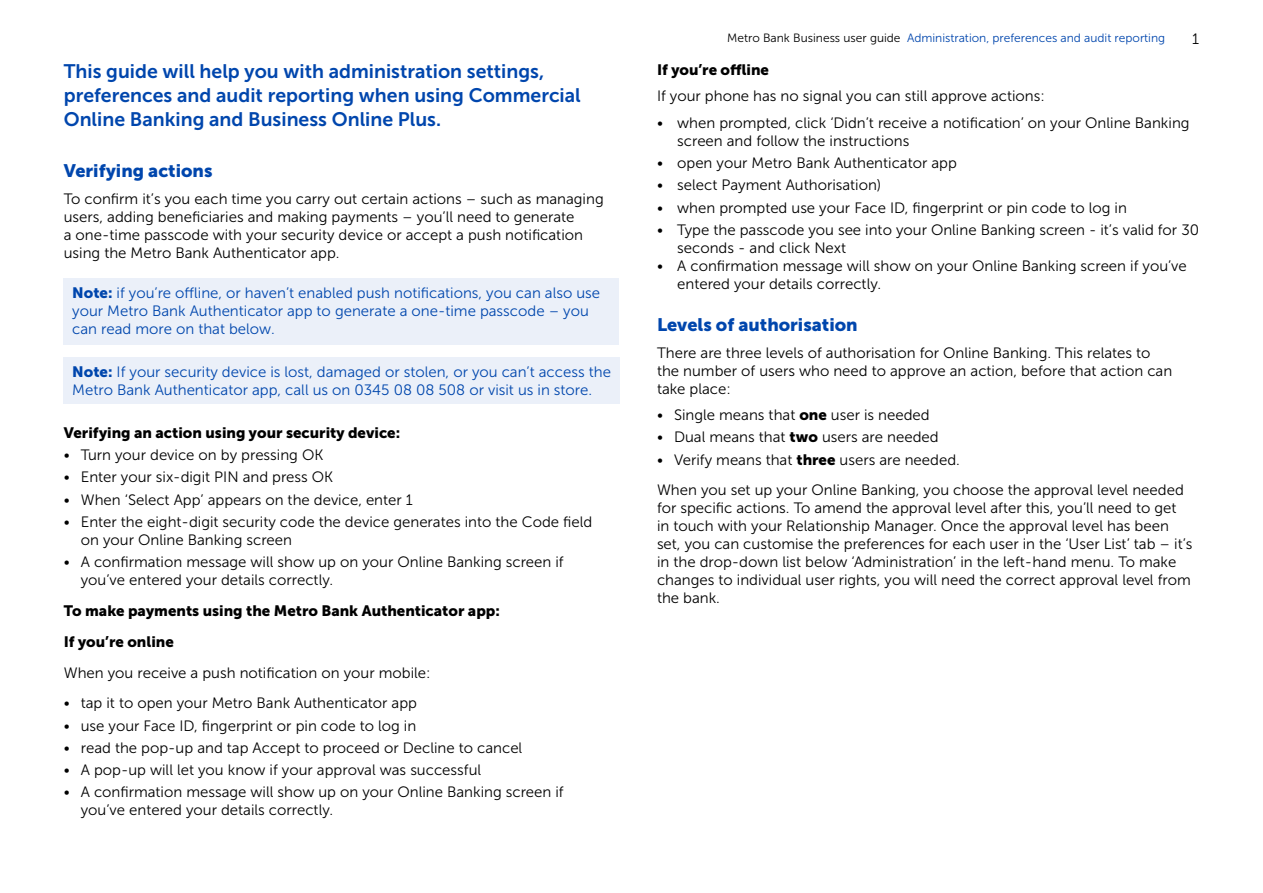
<style>
.page{position:relative;width:1263px;height:893px;background:#fff}
.page>*{position:absolute;margin:0;border:0;box-sizing:border-box;transform-origin:0 0}
.t1{font:19.5px/24px "Museo Sans 700";color:#0046ad}
.t2{font:18px "Museo Sans 900";color:#0046ad}
.t3{font:15px/18px "Museo Sans 300";color:#000}
.t4{font:15px/18px "Museo Sans 300";color:#0046ad}
.t5{font:15px/30.8px "Museo Sans 900";color:#000}
.t6{font:12px "Museo Sans 300";color:#0046ad}
.s1{font-family:"Museo Sans 900"}
.s2{color:#000}
</style>
<div class="page">
<div style="left:64px;top:278px;width:555px;height:67px;background:#ebf0f9"></div>
<div style="left:64px;top:357px;width:556px;height:47px;background:#ebf0f9"></div>
<h1 class="t1" style="left:64px;top:60px;width:518px">This guide will help you with administration settings, preferences and audit reporting when using Commercial<br>Online Banking and Business Online Plus.</h1>
<p class="t2" style="left:64px;top:161px;width:150px">Verifying actions</p>
<p class="t3" style="left:64px;top:190px;width:541px">To confirm it’s you each time you carry out certain actions – such as managing users, adding beneficiaries and making payments – you’ll need to generate<br>a one-time passcode with your security device or accept a push notification using the Metro Bank Authenticator app.</p>
<p class="t4" style="left:72px;top:284px;width:529px"><span class="s1">Note:</span> if you’re offline, or haven’t enabled push notifications, you can also use your Metro Bank Authenticator app to generate a one-time passcode – you can read more on that below.</p>
<p class="t4" style="left:72px;top:363px;width:540px"><span class="s1">Note:</span> If your security device is lost, damaged or stolen, or you can’t access the<br>Metro Bank Authenticator app, call us on 0345 08 08 508 or visit us in store.</p>
<p class="t5" style="left:64px;top:417px;width:338px">Verifying an action using your security device:</p>
<p class="t3" style="left:64px;top:446px;width:261px">• Turn your device on by pressing OK</p>
<p class="t3" style="left:64px;top:468px;width:271px">• Enter your six-digit PIN and press OK</p>
<p class="t3" style="left:64px;top:491px;width:351px">• When ‘Select App’ appears on the device, enter 1</p>
<p class="t3" style="left:81px;top:513px;width:513px;text-indent:-17px">• Enter the eight-digit security code the device generates into the Code field on your Online Banking screen</p>
<p class="t3" style="left:81px;top:553px;width:484px;text-indent:-17px">• A confirmation message will show up on your Online Banking screen if you’ve entered your details correctly.</p>
<p class="t5" style="left:64px;top:595px;width:438px">To make payments using the Metro Bank Authenticator app:<br>If you’re online</p>
<p class="t3" style="left:64px;top:663px;width:368px">When you receive a push notification on your mobile:</p>
<p class="t3" style="left:64px;top:694px;width:355px">• tap it to open your Metro Bank Authenticator app</p>
<p class="t3" style="left:64px;top:716px;width:354px">• use your Face ID, fingerprint or pin code to log in</p>
<p class="t3" style="left:64px;top:739px;width:460px">• read the pop-up and tap Accept to proceed or Decline to cancel</p>
<p class="t3" style="left:64px;top:761px;width:419px">• A pop-up will let you know if your approval was successful</p>
<p class="t3" style="left:81px;top:783px;width:484px;text-indent:-17px">• A confirmation message will show up on your Online Banking screen if you’ve entered your details correctly.</p>
<p class="t6" style="left:727px;top:32px;width:439px"><span class="s2">Metro Bank Business user guide</span> Administration, preferences and audit reporting</p>
<p class="t3" style="left:1192px;top:30px;width:8px">1</p>
<p class="t5" style="left:657px;top:54px;width:114px">If you’re offline</p>
<p class="t3" style="left:657px;top:87px;width:389px">If your phone has no signal you can still approve actions:</p>
<p class="t3" style="left:677px;top:114px;width:514px;text-indent:-20px">• when prompted, click ‘Didn’t receive a notification’ on your Online Banking screen and follow the instructions</p>
<p class="t3" style="left:657px;top:154px;width:301px">• open your Metro Bank Authenticator app</p>
<p class="t3" style="left:657px;top:176px;width:226px">• select Payment Authorisation)</p>
<p class="t3" style="left:657px;top:199px;width:471px">• when prompted use your Face ID, fingerprint or pin code to log in</p>
<p class="t3" style="left:677px;top:221px;width:523px;text-indent:-20px">• Type the passcode you see into your Online Banking screen - it’s valid for 30 seconds - and click Next</p>
<p class="t3" style="left:677px;top:257px;width:511px;text-indent:-20px">• A confirmation message will show on your Online Banking screen if you’ve entered your details correctly.</p>
<p class="t2" style="left:657px;top:315px;width:202px">Levels of authorisation</p>
<p class="t3" style="left:657px;top:344px;width:517px">There are three levels of authorisation for Online Banking. This relates to the number of users who need to approve an action, before that action can take place:</p>
<p class="t3" style="left:657px;top:406px;width:274px">• Single means that <span class="s1">one</span> user is needed</p>
<p class="t3" style="left:657px;top:428px;width:283px">• Dual means that <span class="s1">two</span> users are needed</p>
<p class="t3" style="left:657px;top:444px;width:528px;line-height:30.8px">• Verify means that <span class="s1">three</span> users are needed.<br>When you set up your Online Banking, you choose the approval level needed</p>
<p class="t3" style="left:657px;top:499px;width:537px">for specific actions. To amend the approval level after this, you’ll need to get in touch with your Relationship Manager. Once the approval level has been set, you can customise the preferences for each user in the ‘User List’ tab – it’s in the drop-down list below ‘Administration’ in the left-hand menu. To make changes to individual user rights, you will need the correct approval level from the bank.</p>
</div>
